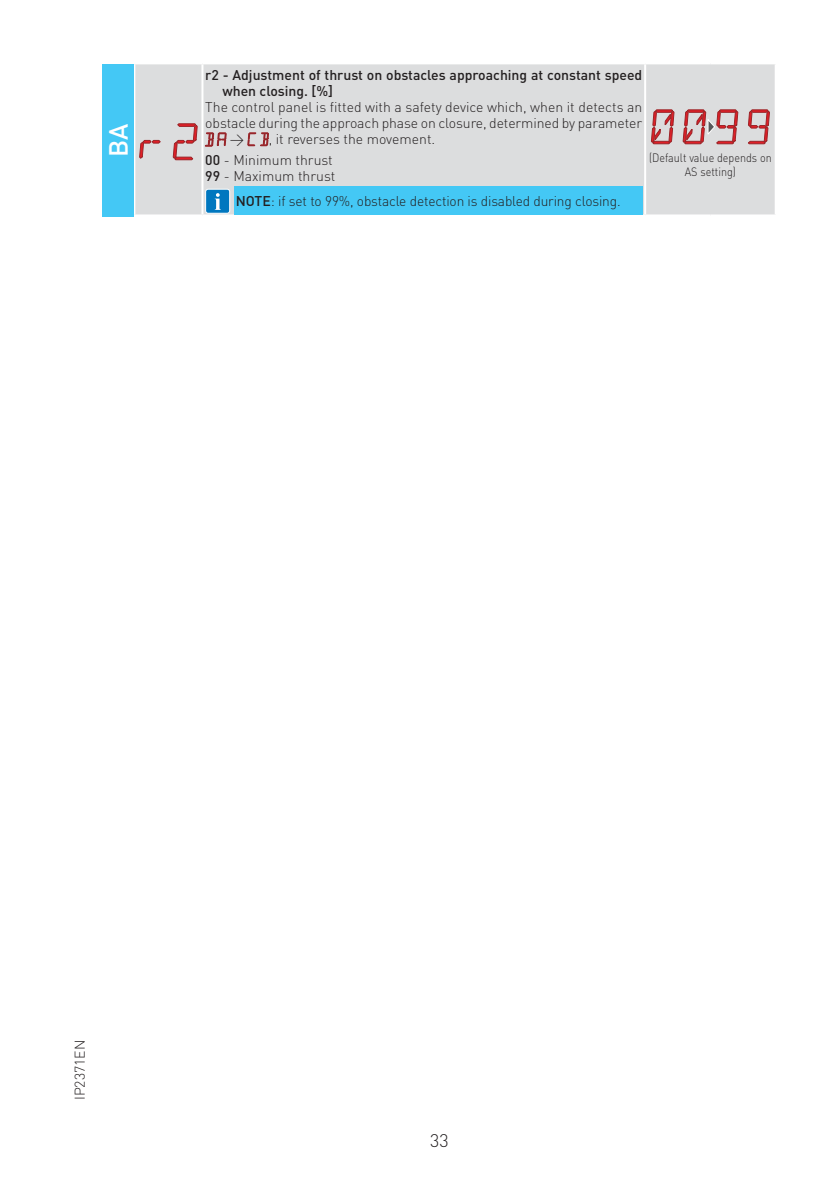
<style>
.page{position:relative;width:840px;height:1191px;background:#fff}
.page>*{position:absolute;margin:0;border:0;box-sizing:border-box;transform-origin:0 0}
.t1{font:500 26px "DIN Pro";color:#fff}
.t2{font:300 18px "DIN Pro";color:#231f20}
.t3{font:300 14px/16px "DIN Pro";letter-spacing:-.005em;color:#231f20}
.t4{font:500 14px/16px "DIN Pro";color:#231f20}
.t5{font:300 12px/14.4px "DIN Pro";color:#231f20;text-align:center;scale:.9 1}
.s1{font-weight:500}
</style>
<div class="page">
<div style="left:135px;top:64px;width:639px;height:150px;background:#dcddde"></div>
<hr style="left:201px;top:64px;width:2px;height:150px;background:#fff">
<hr style="left:643px;top:64px;width:2px;height:150px;background:#fff">
<svg style="left:139px;top:140px;width:21px;height:18px"></svg>
<svg style="left:173px;top:124px;width:24px;height:36px"></svg>
<svg style="left:205px;top:133px;width:21px;height:13px"></svg>
<svg style="left:247px;top:133px;width:21px;height:13px"></svg>
<div style="left:205px;top:189px;width:24px;height:24px;background:#0077bf;border-radius:3px"></div>
<div style="left:205px;top:189px;width:25px;height:24px;border:1px solid #fff;border-radius:3px"></div>
<svg style="left:215px;top:193px;width:6px;height:17px"></svg>
<div style="left:233px;top:186px;width:409px;height:28px;background:#44c8f5"></div>
<svg style="left:651px;top:110px;width:22px;height:34px"></svg>
<svg style="left:682px;top:110px;width:55px;height:34px;background:#cc999c"></svg>
<svg style="left:747px;top:110px;width:22px;height:34px"></svg>
<div style="left:102px;top:64px;width:31px;height:152px;background:#44c8f5"></div>
<h1 class="t1" style="left:109px;top:157px;width:35px;rotate:-90deg">BA</h1>
<p class="t4" style="left:222px;top:68px;width:421px;text-indent:-17px">r2 - Adjustment of thrust on obstacles approaching at constant speed when closing. [%]</p>
<p class="t3" style="left:205px;top:100px;width:438px">The control panel is fitted with a safety device which, when it detects an obstacle during the approach phase on closure, determined by parameter</p>
<p class="t3" style="left:205px;top:130px;width:231px;line-height:21.6px;text-indent:24px">→ , it reverses the movement.<br><span class="s1">00</span> - Minimum thrust</p>
<p class="t3" style="left:235px;top:166px;width:386px;line-height:24.2px;text-indent:-30px"><span class="s1">99</span> - Maximum thrust<br><span class="s1">NOTE</span>: if set to 99%, obstacle detection is disabled during closing.</p>
<p class="t5" style="left:648px;top:151px;width:138px">(Default value depends on<br>AS setting)</p>
<p class="t3" style="left:74px;top:1100px;width:62px;rotate:-90deg">IP2371EN</p>
<p class="t2" style="left:430px;top:1134px;width:20px">33</p>
</div>
